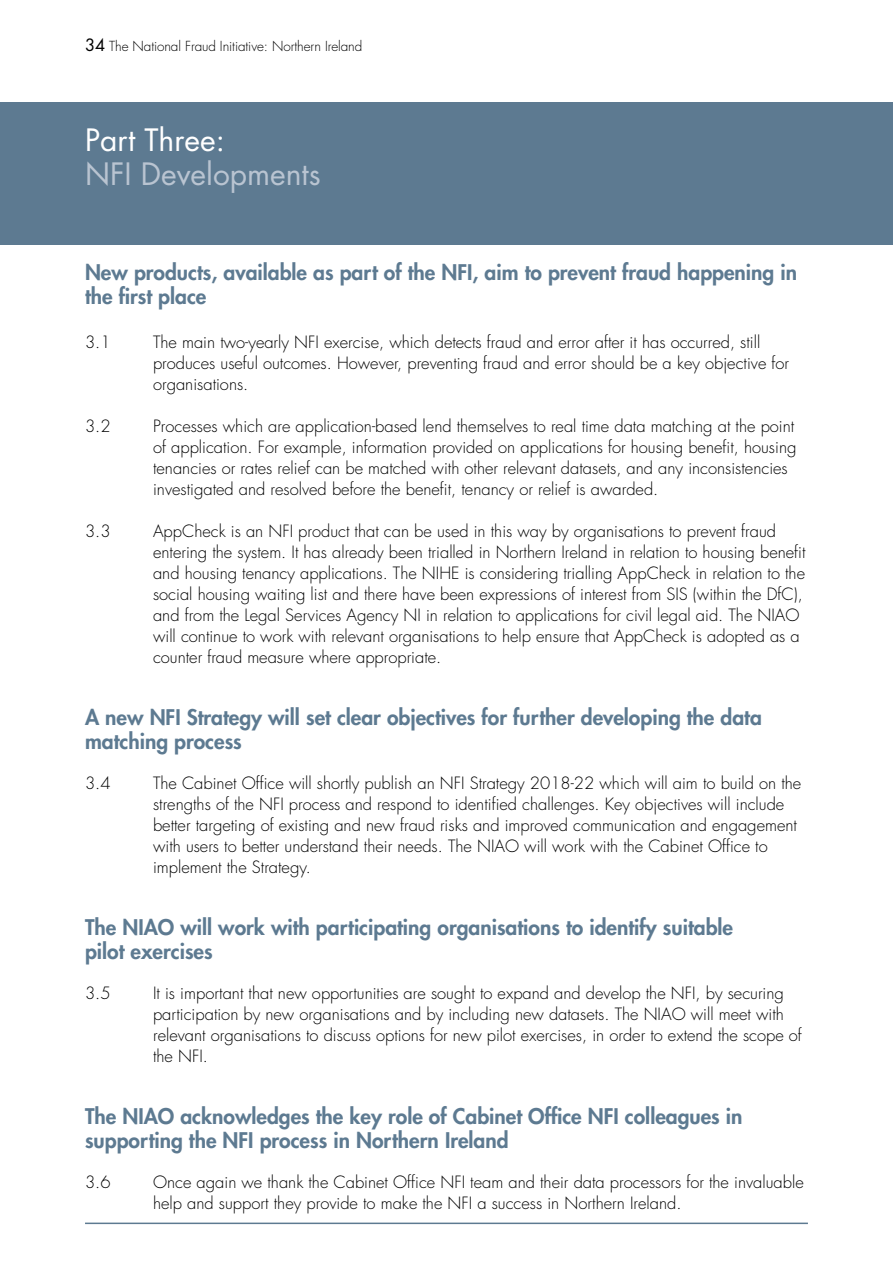
<style>
.page{position:relative;width:893px;height:1263px;background:#fff}
.page>*{position:absolute;margin:0;border:0;box-sizing:border-box;transform-origin:0 0}
.Banner_Heading_pale{font:30px "Futura";color:#b9c4d1}
.Banner_Heading_White{font:30px "Futura";color:#fff}
._1__subheads{font:800 21px/24px "Futura";color:#5d7a91}
.t1{font:300 16.5px/21px "Futura";color:#000}
.Top_strip_text_left{font:300 13.5px "Futura";letter-spacing:-.005em;color:#000}
.s1{font-weight:400;font-size:16.5px}
</style>
<div class="page">
<div style="left:0;top:102px;width:893px;height:142px;background:#5d7a91"></div>
<hr style="left:85px;top:1222px;width:723px;height:2px;background:#5d7a91">
<p class="Top_strip_text_left" style="left:85px;top:38px;width:279px"><span class="s1">34</span> The National Fraud Initiative: Northern Ireland</p>
<p class="Banner_Heading_White" style="left:85px;top:121px;width:141px">Part Three:</p>
<p class="Banner_Heading_pale" style="left:85px;top:155px;width:237px">NFI Developments</p>
<p class="_1__subheads" style="left:85px;top:260px;width:714px">New products, available as part of the NFI, aim to prevent fraud happening in the first place</p>
<p class="t1" style="left:85px;top:332px;width:27px">3.1</p>
<p class="t1" style="left:153px;top:332px;width:638px">The main two-yearly NFI exercise, which detects fraud and error after it has occurred, still produces useful outcomes. However, preventing fraud and error should be a key objective for organisations.</p>
<p class="t1" style="left:85px;top:416px;width:27px">3.2</p>
<p class="t1" style="left:153px;top:416px;width:645px">Processes which are application-based lend themselves to real time data matching at the point of application. For example, information provided on applications for housing benefit, housing tenancies or rates relief can be matched with other relevant datasets, and any inconsistencies investigated and resolved before the benefit, tenancy or relief is awarded.</p>
<p class="t1" style="left:85px;top:521px;width:27px">3.3</p>
<p class="t1" style="left:153px;top:521px;width:654px">AppCheck is an NFI product that can be used in this way by organisations to prevent fraud entering the system. It has already been trialled in Northern Ireland in relation to housing benefit and housing tenancy applications. The NIHE is considering trialling AppCheck in relation to the social housing waiting list and there have been expressions of interest from SIS (within the DfC), and from the Legal Services Agency NI in relation to applications for civil legal aid. The NIAO will continue to work with relevant organisations to help ensure that AppCheck is adopted as a counter fraud measure where appropriate.</p>
<p class="_1__subheads" style="left:85px;top:705px;width:678px">A new NFI Strategy will set clear objectives for further developing the data matching process</p>
<p class="t1" style="left:85px;top:773px;width:27px">3.4</p>
<p class="t1" style="left:153px;top:773px;width:650px">The Cabinet Office will shortly publish an NFI Strategy 2018-22 which will aim to build on the strengths of the NFI process and respond to identified challenges. Key objectives will include better targeting of existing and new fraud risks and improved communication and engagement with users to better understand their needs. The NIAO will work with the Cabinet Office to implement the Strategy.</p>
<p class="_1__subheads" style="left:85px;top:915px;width:649px">The NIAO will work with participating organisations to identify suitable pilot exercises</p>
<p class="t1" style="left:85px;top:983px;width:27px">3.5</p>
<p class="t1" style="left:153px;top:983px;width:650px">It is important that new opportunities are sought to expand and develop the NFI, by securing participation by new organisations and by including new datasets. The NIAO will meet with relevant organisations to discuss options for new pilot exercises, in order to extend the scope of the NFI.</p>
<p class="_1__subheads" style="left:85px;top:1104px;width:659px">The NIAO acknowledges the key role of Cabinet Office NFI colleagues in supporting the NFI process in Northern Ireland</p>
<p class="t1" style="left:85px;top:1172px;width:27px">3.6</p>
<p class="t1" style="left:153px;top:1172px;width:652px">Once again we thank the Cabinet Office NFI team and their data processors for the invaluable help and support they provide to make the NFI a success in Northern Ireland.</p>
</div>
